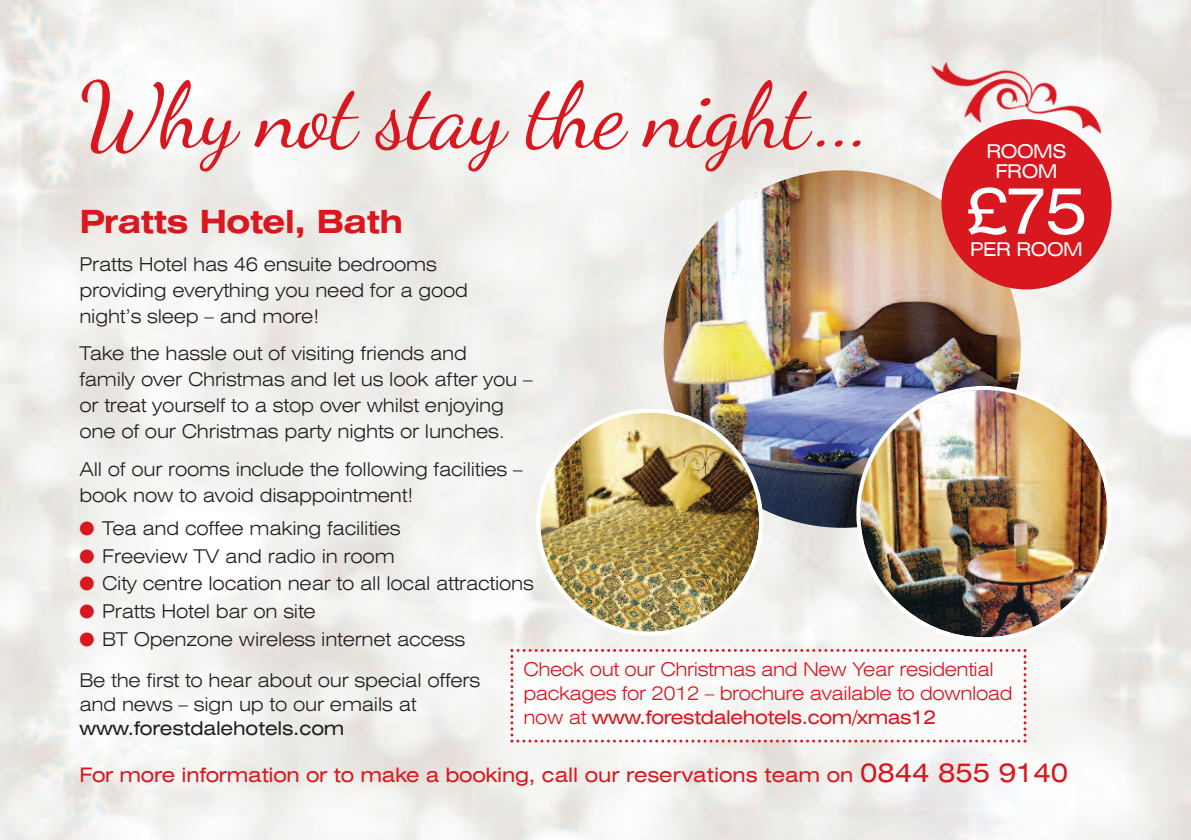
<style>
.page{position:relative;width:1191px;height:840px;background:#fff}
.page>*{position:absolute;margin:0;border:0;box-sizing:border-box;transform-origin:0 0}
.t1{font:92px "Dancing Script";letter-spacing:-.02em;color:#d8171f}
.t2{font:expanded 64px "Swiss 721 BT";color:#fff}
.t3{font:700 expanded 32px "Swiss 721 BT";letter-spacing:-.02em;color:#d8171f}
.t4{font:expanded 20px "Swiss 721 BT";letter-spacing:-.01em;color:#d8171f}
.t5{font:300 expanded 19px/26px "Swiss 721 BT";letter-spacing:-.01em;color:#231f20}
.t6{font:300 expanded 19px/24px "Swiss 721 BT";letter-spacing:-.02em;color:#d8171f}
.t7{font:expanded 19px "Swiss 721 BT";letter-spacing:-.01em;color:#231f20}
.t8{font:expanded 19px/20px "Swiss 721 BT";letter-spacing:-.025em;color:#fff;text-align:center}
.s1{color:#d8171f}
.s2{font-size:26px}
.s3{font-weight:400}
</style>
<div class="page">
<img style="left:0;top:0;width:1191px;height:839px">
<img style="left:663px;top:170px;width:357px;height:357px;border-radius:50%">
<img style="left:856px;top:386px;width:255px;height:255px">
<svg style="left:510px;top:648px;width:516px;height:94px"></svg>
<img style="left:536px;top:408px;width:227px;height:227px">
<div style="left:941px;top:119px;width:170px;height:170px;background:#d8171f;border-radius:50%"></div>
<img style="left:928px;top:57px;width:178px;height:87px">
<h1 class="t1" style="left:79px;top:61px;width:795px">Why not stay the night...</h1>
<h3 class="t3" style="left:79px;top:210px;width:325px">Pratts Hotel, Bath</h3>
<p class="t5" style="left:79px;top:252px;width:390px">Pratts Hotel has 46 ensuite bedrooms providing everything you need for a good night’s sleep – and more!</p>
<p class="t5" style="left:79px;top:342px;width:455px">Take the hassle out of visiting friends and<br>family over Christmas and let us look after you – or treat yourself to a stop over whilst enjoying one of our Christmas party nights or lunches.</p>
<p class="t5" style="left:79px;top:457px;width:444px">All of our rooms include the following facilities – book now to avoid disappointment!</p>
<p class="t5" style="left:79px;top:516px;width:323px"><span class="s1">●</span> Tea and coffee making facilities</p>
<p class="t5" style="left:79px;top:544px;width:317px"><span class="s1">●</span> Freeview TV and radio in room</p>
<p class="t5" style="left:79px;top:572px;width:456px"><span class="s1">●</span> City centre location near to all local attractions</p>
<p class="t5" style="left:79px;top:599px;width:238px"><span class="s1">●</span> Pratts Hotel bar on site</p>
<p class="t5" style="left:79px;top:619px;width:402px;line-height:41px"><span class="s1">●</span> BT Openzone wireless internet access<br>Be the first to hear about our special offers</p>
<p class="t5" style="left:79px;top:692px;width:338px">and news – sign up to our emails at</p>
<p class="t7" style="left:79px;top:720px;width:266px">www.forestdalehotels.com</p>
<p class="t4" style="left:79px;top:767px;width:990px">For more information or to make a booking, call our reservations team on <span class="s2">0844 855 9140</span></p>
<p class="t8" style="left:986px;top:142px;width:82px">ROOMS<br>FROM</p>
<h2 class="t2" style="left:965px;top:187px;width:123px">£75</h2>
<p class="t8" style="left:970px;top:240px;width:114px">PER ROOM</p>
<p class="t6" style="left:523px;top:658px;width:491px">Check out our Christmas and New Year residential packages for 2012 – brochure available to download now at <span class="s3">www.forestdalehotels.com/xmas12</span></p>
</div>
